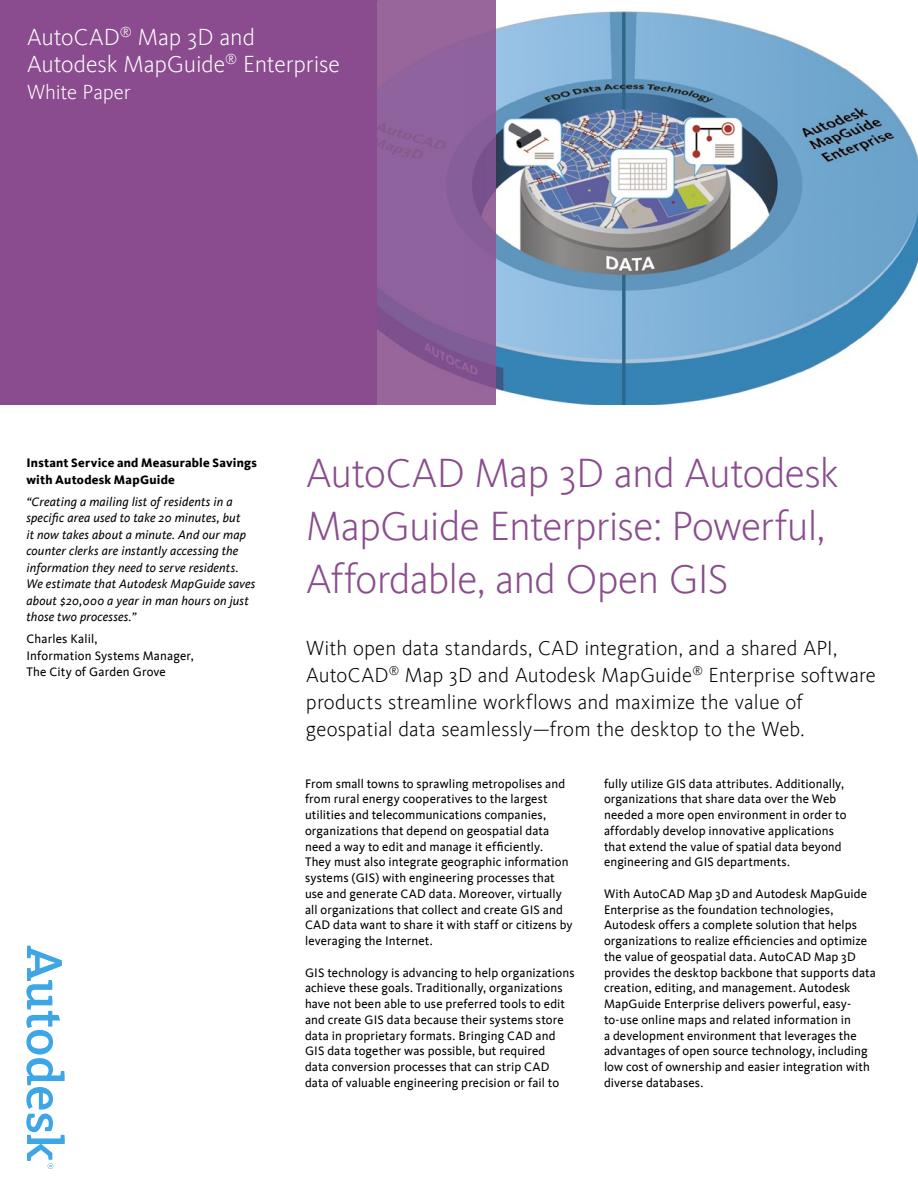
<style>
.page{position:relative;width:918px;height:1188px;background:#fff}
.page>*{position:absolute;margin:0;border:0;box-sizing:border-box;transform-origin:0 0}
.t1{font:300 42px/53.2px "Kievit";letter-spacing:-.02em;color:#8a4c8e}
.t2{font:300 24px/27px "Kievit";letter-spacing:-.005em;color:#fff}
.t3{font:300 21px/27px "Kievit";letter-spacing:.005em;color:#000}
.t4{font:300 21px "Kievit";letter-spacing:-.005em;color:#fff}
.t5{font:12.75px/15.8px "Kievit";letter-spacing:.01em;color:#000}
.t6{font:italic 12.75px/16.5px "Kievit";letter-spacing:.015em;color:#000}
.t7{font:800 12.75px/16.5px "Kievit";letter-spacing:.02em;color:#000}
</style>
<div class="page">
<svg style="left:26px;top:946px;width:39px;height:223px"></svg>
<img style="left:495px;top:2px;width:423px;height:403px">
<div style="left:0;top:0;width:378px;height:405px;background:#8a4c8e"></div>
<hr style="left:378px;top:0;width:117px;height:2px;background:#99669c">
<img style="left:378px;top:2px;width:117px;height:403px">
<h2 class="t2" style="left:27px;top:24px;width:314px">AutoCAD<sup>®</sup> Map 3D and<br>Autodesk MapGuide<sup>®</sup> Enterprise</h2>
<h3 class="t4" style="left:27px;top:81px;width:105px">White Paper</h3>
<p class="t7" style="left:26px;top:455px;width:232px">Instant Service and Measurable Savings with Autodesk MapGuide</p>
<p class="t6" style="left:26px;top:493px;width:231px">“Creating a mailing list of residents in a specific area used to take 20 minutes, but<br>it now takes about a minute. And our map counter clerks are instantly accessing the information they need to serve residents.<br>We estimate that Autodesk MapGuide saves about $20,000 a year in man hours on just those two processes.”</p>
<p class="t5" style="left:26px;top:631px;width:169px;line-height:16.5px">Charles Kalil,<br>Information Systems Manager,<br>The City of Garden Grove</p>
<h1 class="t1" style="left:306px;top:447px;width:534px">AutoCAD Map 3D and Autodesk<br>MapGuide Enterprise: Powerful,<br>Affordable, and Open GIS</h1>
<h3 class="t3" style="left:306px;top:635px;width:571px">With open data standards, CAD integration, and a shared API, AutoCAD<sup>®</sup> Map 3D and Autodesk MapGuide<sup>®</sup> Enterprise software products streamline workflows and maximize the value of geospatial data seamlessly—from the desktop to the Web.</h3>
<p class="t5" style="left:305px;top:776px;width:269px">From small towns to sprawling metropolises and from rural energy cooperatives to the largest utilities and telecommunications companies, organizations that depend on geospatial data need a way to edit and manage it efficiently.<br>They must also integrate geographic information systems (GIS) with engineering processes that use and generate CAD data. Moreover, virtually all organizations that collect and create GIS and CAD data want to share it with staff or citizens by leveraging the Internet.</p>
<p class="t5" style="left:305px;top:965px;width:271px">GIS technology is advancing to help organizations achieve these goals. Traditionally, organizations have not been able to use preferred tools to edit and create GIS data because their systems store data in proprietary formats. Bringing CAD and GIS data together was possible, but required<br>data conversion processes that can strip CAD data of valuable engineering precision or fail to</p>
<p class="t5" style="left:604px;top:776px;width:244px">fully utilize GIS data attributes. Additionally, organizations that share data over the Web needed a more open environment in order to affordably develop innovative applications that extend the value of spatial data beyond engineering and GIS departments.</p>
<p class="t5" style="left:604px;top:886px;width:273px">With AutoCAD Map 3D and Autodesk MapGuide Enterprise as the foundation technologies, Autodesk offers a complete solution that helps organizations to realize efficiencies and optimize the value of geospatial data. AutoCAD Map 3D provides the desktop backbone that supports data creation, editing, and management. Autodesk MapGuide Enterprise delivers powerful, easy&shy;to-use online maps and related information in<br>a development environment that leverages the advantages of open source technology, including low cost of ownership and easier integration with diverse databases.</p>
</div>
